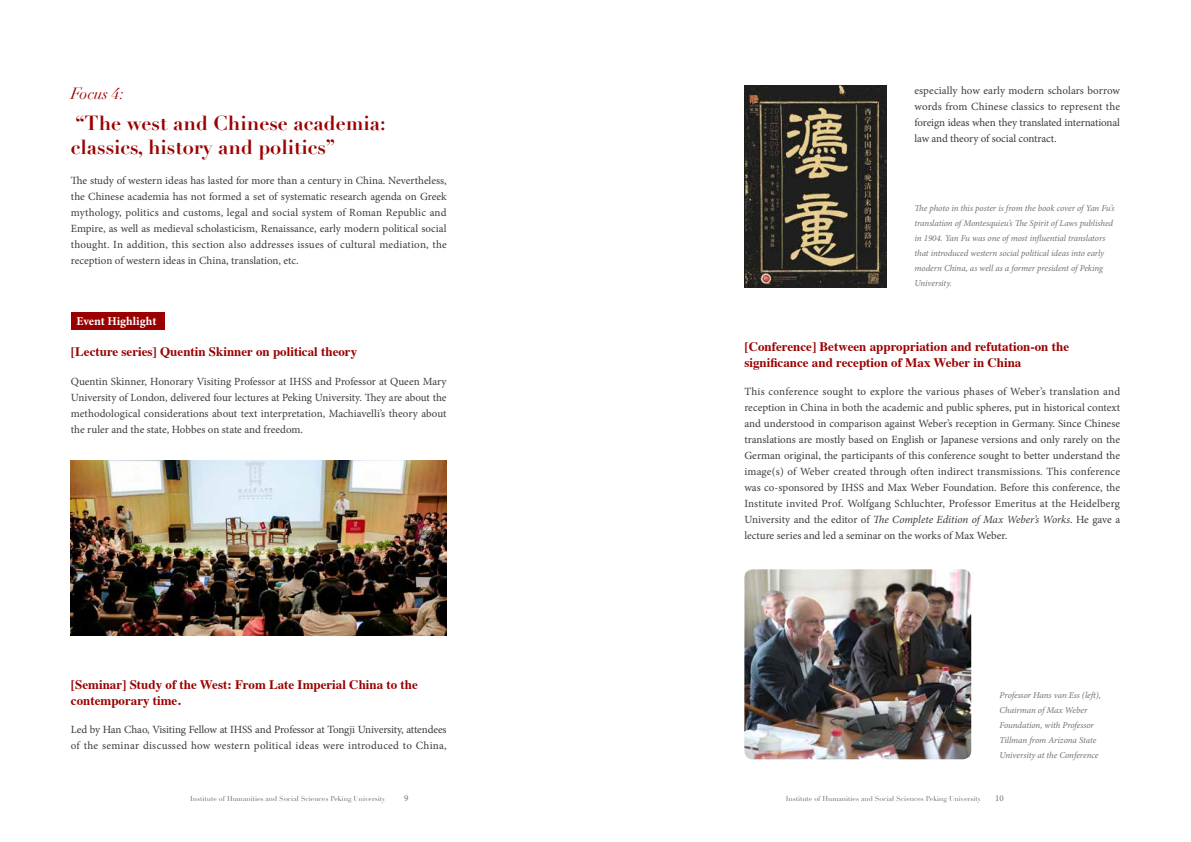
<style>
.page{position:relative;width:1191px;height:842px;background:#fff}
.page>*{position:absolute;margin:0;border:0;box-sizing:border-box;transform-origin:0 0}
.t1{font:700 20px/24px "Didot";color:#9b0000}
.t2{font:italic 16px "Didot";color:#9b0000}
.t3{font:700 13px/16px "Times";color:#9b0000}
.t4{font:700 12px "Minion Pro";color:#fff}
.t5{font:11px/16px "Minion Pro";letter-spacing:-.005em;color:#3e3a39;text-align:justify}
.t6{font:italic 9px/15px "Minion Pro";letter-spacing:-.01em;color:#727171}
.t7{font:9px "Minion Pro";color:#727171}
.t8{font:7px "Didot";color:#727171}
.s1{font-style:italic}
</style>
<div class="page">
<div style="left:71px;top:313px;width:93px;height:17px;background:#9b0000"></div>
<img style="left:744px;top:85px;width:142px;height:203px">
<img style="left:71px;top:461px;width:375px;height:174px">
<img style="left:744px;top:569px;width:227px;height:190px">
<h2 class="t2" style="left:71px;top:83px;width:55px">Focus 4:</h2>
<h1 class="t1" style="left:71px;top:111px;width:316px">“The west and Chinese academia: classics, history and politics”</h1>
<p class="t5" style="left:71px;top:173px;width:377px">The study of western ideas has lasted for more than a century in China. Nevertheless, the Chinese academia has not formed a set of systematic research agenda on Greek mythology, politics and customs, legal and social system of Roman Republic and Empire, as well as medieval scholasticism, Renaissance, early modern political social thought. In addition, this section also addresses issues of cultural mediation, the reception of western ideas in China, translation, etc.</p>
<p class="t4" style="left:77px;top:313px;width:81px">Event Highlight</p>
<p class="t3" style="left:71px;top:343px;width:288px">[Lecture series] Quentin Skinner on political theory</p>
<p class="t5" style="left:71px;top:373px;width:377px">Quentin Skinner, Honorary Visiting Professor at IHSS and Professor at Queen Mary University of London, delivered four lectures at Peking University. They are about the methodological considerations about text interpretation, Machiavelli’s theory about the ruler and the state, Hobbes on state and freedom.</p>
<p class="t3" style="left:71px;top:675px;width:348px">[Seminar] Study of the West: From Late Imperial China to the contemporary time.</p>
<p class="t5" style="left:71px;top:722px;width:377px">Led by Han Chao, Visiting Fellow at IHSS and Professor at Tongji University, attendees of the seminar discussed how western political ideas were introduced to China,</p>
<p class="t5" style="left:914px;top:83px;width:207px">especially how early modern scholars borrow words from Chinese classics to represent the foreign ideas when they translated international law and theory of social contract.</p>
<p class="t6" style="left:914px;top:201px;width:202px">The photo in this poster is from the book cover of Yan Fu’s translation of Montesquieu’s The Spirit of Laws published in 1904. Yan Fu was one of most influential translators that introduced western social political ideas into early modern China, as well as a former president of Peking University.</p>
<p class="t3" style="left:744px;top:337px;width:326px">[Conference] Between appropriation and refutation-on the significance and reception of Max Weber in China</p>
<p class="t5" style="left:744px;top:384px;width:377px">This conference sought to explore the various phases of Weber’s translation and reception in China in both the academic and public spheres, put in historical context and understood in comparison against Weber’s reception in Germany. Since Chinese translations are mostly based on English or Japanese versions and only rarely on the German original, the participants of this conference sought to better understand the image(s) of Weber created through often indirect transmissions. This conference was co-sponsored by IHSS and Max Weber Foundation. Before this conference, the Institute invited Prof. Wolfgang Schluchter, Professor Emeritus at the Heidelberg University and the editor of <span class="s1">The Complete Edition of Max Weber’s Works</span>. He gave a lecture series and led a seminar on the works of Max Weber.</p>
<p class="t6" style="left:999px;top:687px;width:103px">Professor Hans van Ess (left),<br>Chairman of Max Weber<br>Foundation, with Professor<br>Tillman from Arizona State<br>University at the Conference</p>
<p class="t8" style="left:190px;top:794px;width:197px">Institute of Humanities and Social Sciences Peking University</p>
<p class="t7" style="left:404px;top:792px;width:6px">9</p>
<p class="t8" style="left:785px;top:794px;width:197px">Institute of Humanities and Social Sciences Peking University</p>
<p class="t7" style="left:995px;top:792px;width:10px">10</p>
</div>
